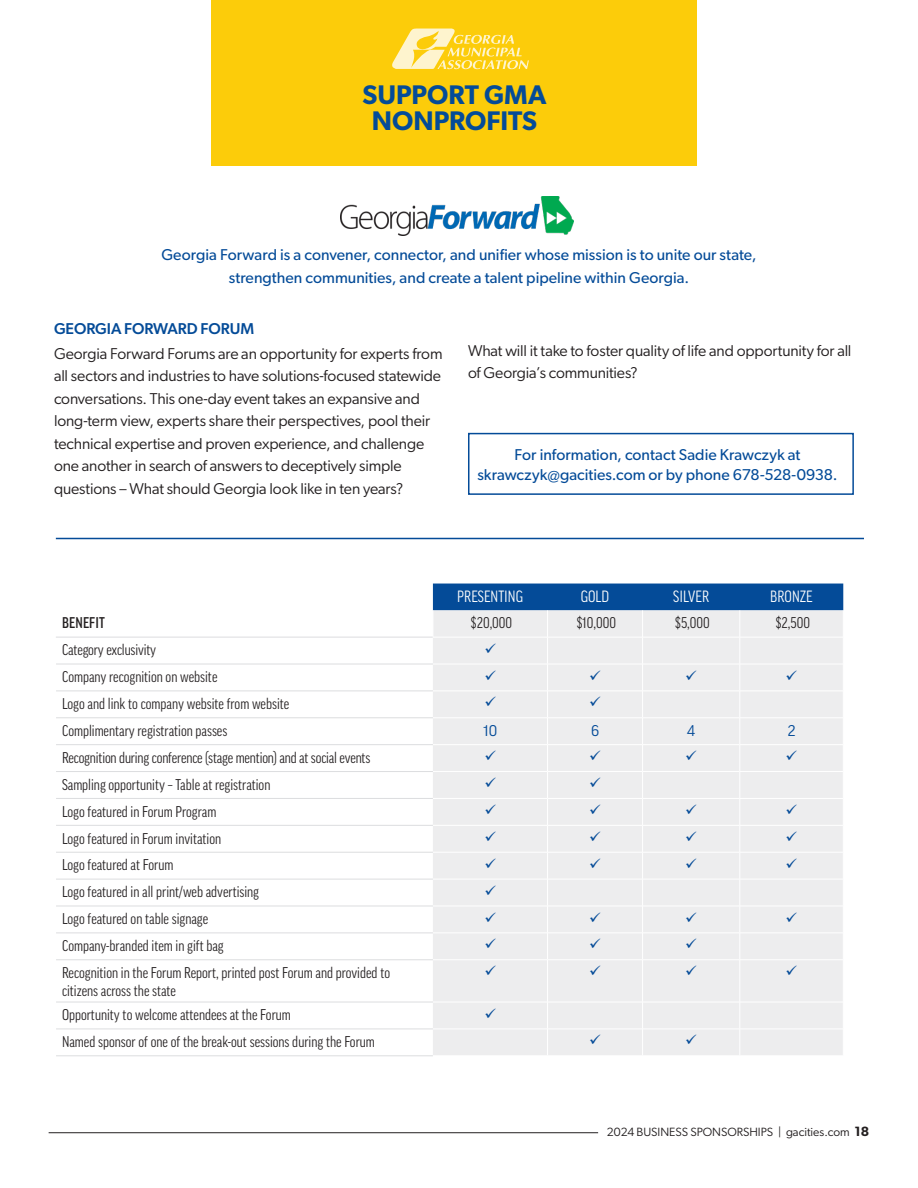
<style>
.page{position:relative;width:918px;height:1188px;background:#fff}
.page>*{position:absolute;margin:0;border:0;box-sizing:border-box;transform-origin:0 0}
.t1{font:600 27px/25.5px "Gibson";color:#044b98;text-align:center}
.t2{font:15.75px/22.5px "Gibson";letter-spacing:-.01em;color:#231f20}
.t3{font:15.75px/19.5px "Gibson";color:#044b98;text-align:center}
.t4{font:condensed 15.75px "Good Pro";color:#fff}
.t5{font:500 15.75px "Gibson";letter-spacing:-.005em;color:#044b98}
.t6{font:condensed 15px/18px "Good Pro";color:#231f20}
.t7{font:500 condensed 15px "Good Pro";letter-spacing:.01em;color:#231f20}
.t8{font:15px "Good Pro";color:#044b98}
.t9{font:12px "Gibson";color:#231f20}
.s1{font-weight:600;font-size:13.5px}
</style>
<div class="page">
<img style="left:341px;top:197px;width:232px;height:38px">
<hr style="left:56px;top:538px;width:808px;height:1px;background:#044b98">
<div style="left:468px;top:433px;width:386px;height:62px;border:2px solid #044b98"></div>
<svg style="left:56px;top:584px;width:377px;height:472px"></svg>
<div style="left:433px;top:961px;width:410px;height:94px;background:#ededee"></div>
<hr style="left:547px;top:960px;width:1px;height:42px;background:#fff">
<hr style="left:642px;top:960px;width:1px;height:42px;background:#fff">
<hr style="left:740px;top:960px;width:1px;height:42px;background:#fff">
<hr style="left:433px;top:1002px;width:115px;height:1px;background:#fff">
<hr style="left:548px;top:1002px;width:95px;height:1px;background:#fff">
<hr style="left:643px;top:1002px;width:97px;height:1px;background:#fff">
<hr style="left:740px;top:1002px;width:103px;height:1px;background:#fff">
<hr style="left:740px;top:1029px;width:103px;height:1px;background:#fff">
<svg style="left:56px;top:610px;width:1px;height:27px"></svg>
<hr style="left:56px;top:637px;width:377px;height:1px;background:#dcdddf">
<hr style="left:56px;top:664px;width:377px;height:1px;background:#dcdddf">
<hr style="left:56px;top:691px;width:377px;height:1px;background:#dcdddf">
<hr style="left:56px;top:718px;width:377px;height:1px;background:#dcdddf">
<hr style="left:56px;top:744px;width:377px;height:1px;background:#dcdddf">
<hr style="left:56px;top:771px;width:377px;height:1px;background:#dcdddf">
<hr style="left:56px;top:798px;width:377px;height:1px;background:#dcdddf">
<hr style="left:56px;top:825px;width:377px;height:1px;background:#dcdddf">
<hr style="left:56px;top:852px;width:377px;height:1px;background:#dcdddf">
<hr style="left:56px;top:879px;width:377px;height:1px;background:#dcdddf">
<hr style="left:56px;top:906px;width:377px;height:1px;background:#dcdddf">
<hr style="left:56px;top:933px;width:377px;height:1px;background:#dcdddf">
<hr style="left:56px;top:960px;width:377px;height:1px;background:#dcdddf">
<hr style="left:56px;top:1002px;width:377px;height:1px;background:#dcdddf">
<hr style="left:56px;top:1029px;width:377px;height:1px;background:#dcdddf">
<hr style="left:56px;top:1056px;width:377px;height:1px;background:#dcdddf">
<hr style="left:433px;top:1029px;width:115px;height:1px;background:#fff">
<hr style="left:548px;top:1029px;width:95px;height:1px;background:#fff">
<hr style="left:643px;top:1029px;width:97px;height:1px;background:#fff">
<svg style="left:547px;top:1003px;width:1px;height:52px"></svg>
<svg style="left:642px;top:1003px;width:1px;height:52px"></svg>
<svg style="left:740px;top:1003px;width:1px;height:52px"></svg>
<div style="left:212px;top:0;width:486px;height:165px;background:#fccc0a"></div>
<svg style="left:392px;top:28px;width:137px;height:41px"></svg>
<hr style="left:49px;top:1132px;width:549px;height:1px;background:#231f20">
<svg style="left:433px;top:584px;width:411px;height:375px;background:#dde2e8"></svg>
<svg style="left:485px;top:966px;width:11px;height:9px"></svg>
<svg style="left:590px;top:966px;width:10px;height:9px"></svg>
<svg style="left:686px;top:966px;width:11px;height:9px"></svg>
<svg style="left:787px;top:966px;width:10px;height:9px"></svg>
<svg style="left:485px;top:1008px;width:11px;height:10px"></svg>
<svg style="left:590px;top:1035px;width:10px;height:10px"></svg>
<svg style="left:686px;top:1035px;width:11px;height:10px"></svg>
<h1 class="t1" style="left:363px;top:82px;width:185px">SUPPORT GMA<br>NONPROFITS</h1>
<p class="t3" style="left:161px;top:243px;width:597px;line-height:22.5px">Georgia Forward is a convener, connector, and unifier whose mission is to unite our state, strengthen communities, and create a talent pipeline within Georgia.</p>
<p class="t5" style="left:54px;top:319px;width:202px">GEORGIA FORWARD FORUM</p>
<p class="t2" style="left:54px;top:342px;width:390px">Georgia Forward Forums are an opportunity for experts from all sectors and industries to have solutions-focused statewide conversations. This one-day event takes an expansive and long-term view, experts share their perspectives, pool their technical expertise and proven experience, and challenge one another in search of answers to deceptively simple questions – What should Georgia look like in ten years?</p>
<p class="t2" style="left:468px;top:339px;width:385px">What will it take to foster quality of life and opportunity for all of Georgia’s communities?</p>
<p class="t3" style="left:477px;top:445px;width:362px">For information, contact Sadie Krawczyk at skrawczyk@gacities.com or by phone 678-528-0938.</p>
<p class="t4" style="left:457px;top:588px;width:67px">PRESENTING</p>
<p class="t4" style="left:581px;top:588px;width:30px">GOLD</p>
<p class="t4" style="left:673px;top:588px;width:37px">SILVER</p>
<p class="t4" style="left:770px;top:588px;width:44px">BRONZE</p>
<p class="t7" style="left:62px;top:615px;width:44px">BENEFIT</p>
<p class="t6" style="left:471px;top:614px;width:43px">$20,000</p>
<p class="t6" style="left:577px;top:614px;width:41px">$10,000</p>
<p class="t6" style="left:675px;top:614px;width:36px">$5,000</p>
<p class="t6" style="left:776px;top:614px;width:36px">$2,500</p>
<p class="t6" style="left:62px;top:641px;width:96px">Category exclusivity</p>
<p class="t6" style="left:62px;top:668px;width:157px">Company recognition on website</p>
<p class="t6" style="left:62px;top:695px;width:229px">Logo and link to company website from website</p>
<p class="t6" style="left:62px;top:722px;width:167px">Complimentary registration passes</p>
<p class="t8" style="left:483px;top:722px;width:16px">10</p>
<p class="t8" style="left:591px;top:722px;width:10px">6</p>
<p class="t8" style="left:687px;top:722px;width:9px">4</p>
<p class="t8" style="left:787px;top:722px;width:10px">2</p>
<p class="t6" style="left:62px;top:749px;width:310px">Recognition during conference (stage mention) and at social events</p>
<p class="t6" style="left:62px;top:775px;width:210px">Sampling opportunity – Table at registration</p>
<p class="t6" style="left:62px;top:802px;width:156px">Logo featured in Forum Program</p>
<p class="t6" style="left:62px;top:829px;width:161px">Logo featured in Forum invitation</p>
<p class="t6" style="left:62px;top:856px;width:113px">Logo featured at Forum</p>
<p class="t6" style="left:62px;top:883px;width:199px">Logo featured in all print/web advertising</p>
<p class="t6" style="left:62px;top:910px;width:148px">Logo featured on table signage</p>
<p class="t6" style="left:62px;top:937px;width:163px">Company-branded item in gift bag</p>
<p class="t6" style="left:62px;top:964px;width:330px">Recognition in the Forum Report, printed post Forum and provided to citizens across the state</p>
<p class="t6" style="left:62px;top:1006px;width:230px">Opportunity to welcome attendees at the Forum</p>
<p class="t6" style="left:62px;top:1033px;width:314px">Named sponsor of one of the break-out sessions during the Forum</p>
<p class="t9" style="left:607px;top:1125px;width:264px">2024 BUSINESS SPONSORSHIPS | gacities.com <span class="s1">18</span></p>
</div>
